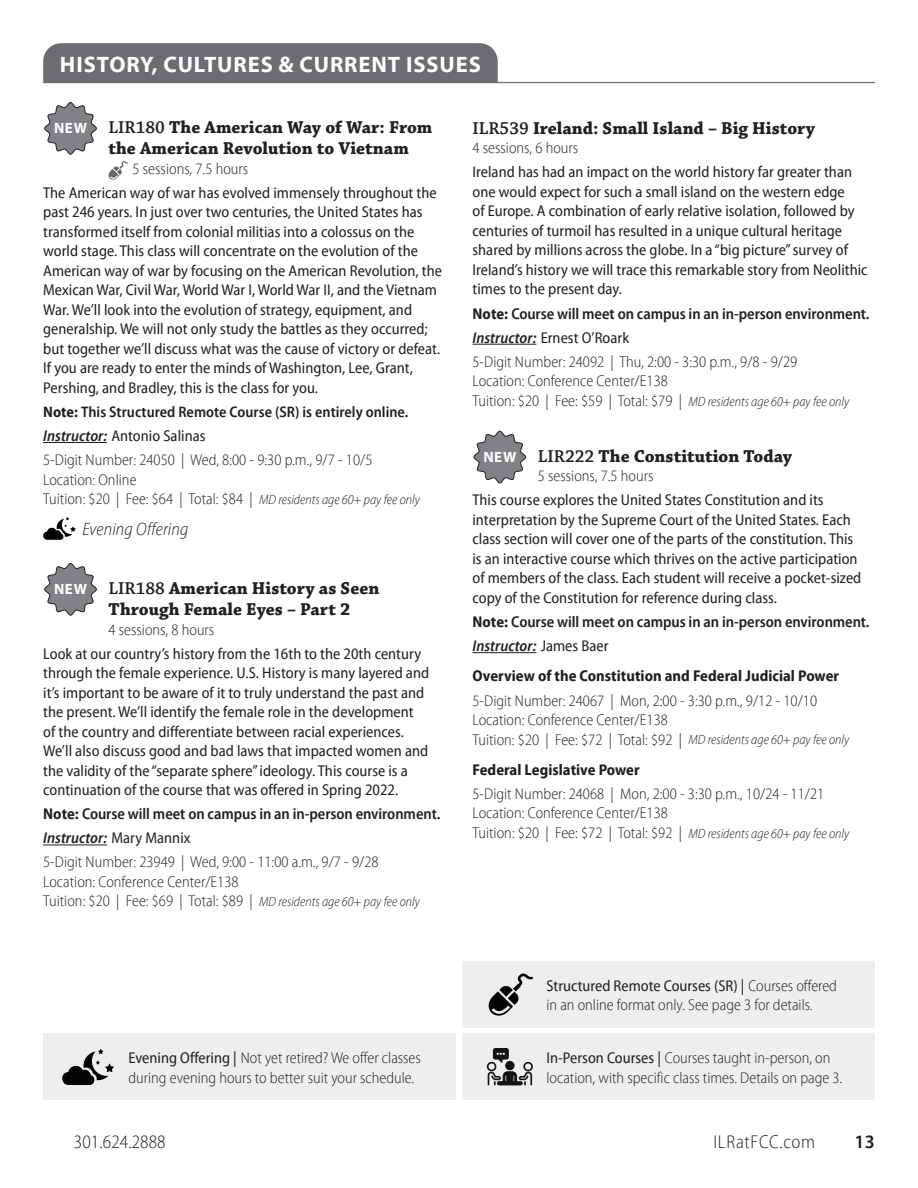
<style>
.page{position:relative;width:918px;height:1188px;background:#fff}
.page>*{position:absolute;margin:0;border:0;box-sizing:border-box;transform-origin:0 0}
.t1{font:700 22.5px "Myriad Pro";letter-spacing:.04em;color:#fff}
.t2{font:300 semi-condensed 18.75px "Myriad Pro";letter-spacing:.005em;color:#231f20}
.t3{font:300 semi-condensed 18.75px "Myriad Pro";letter-spacing:.03em;color:#231f20}
.t4{font:600 18.75px "Myriad Pro";color:#231f20}
.t5{font:700 18px/21px "Chaparral Pro";color:#231f20}
.t6{font:italic 300 semi-condensed 18px "Myriad Pro";letter-spacing:.01em;color:#231f20}
.t7{font:semi-condensed 15.75px/19.5px "Myriad Pro";color:#231f20}
.t8{font:300 semi-condensed 15.75px/19.5px "Myriad Pro";color:#231f20}
.t9{font:600 semi-condensed 15.75px/24.2px "Myriad Pro";letter-spacing:-.005em;color:#231f20}
.t10{font:700 semi-condensed 15.75px "Myriad Pro";color:#231f20}
.t11{font:600 semi-condensed 15.3px "Myriad Pro";color:#231f20}
.s1{font-family:"Myriad Pro";font-size:15px;color:#fff}
.s2{font-weight:600}
.s3{font-weight:700}
.s4{font-weight:600;font-style:italic}
.s5{font-weight:400}
.s6{font-style:italic;font-size:13.5px}
.s7{font-style:italic}
.s8{font-weight:300}
</style>
<div class="page">
<hr style="left:43px;top:442px;width:64px;height:1px;background:#231f20">
<hr style="left:43px;top:845px;width:64px;height:1px;background:#231f20">
<svg style="left:44px;top:102px;width:53px;height:53px"></svg>
<svg style="left:109px;top:161px;width:19px;height:19px"></svg>
<svg style="left:43px;top:517px;width:33px;height:23px"></svg>
<svg style="left:44px;top:563px;width:53px;height:53px"></svg>
<hr style="left:472px;top:344px;width:64px;height:1px;background:#231f20">
<hr style="left:472px;top:652px;width:64px;height:1px;background:#231f20">
<svg style="left:474px;top:431px;width:52px;height:52px"></svg>
<div style="left:43px;top:43px;width:455px;height:39px;background:#6c6d70"></div>
<hr style="left:43px;top:82px;width:832px;height:1px;background:#6c6d70">
<div style="left:43px;top:1034px;width:413px;height:66px;background:#eeeeef"></div>
<svg style="left:62px;top:1049px;width:52px;height:36px"></svg>
<div style="left:462px;top:961px;width:413px;height:67px;background:#eeeeef"></div>
<svg style="left:489px;top:974px;width:44px;height:42px"></svg>
<div style="left:462px;top:1034px;width:413px;height:66px;background:#eeeeef"></div>
<svg style="left:487px;top:1048px;width:46px;height:37px"></svg>
<div style="left:505px;top:1061px;width:10px;height:9px;background:#141313;border-radius:50%"></div>
<h1 class="t1" style="left:60px;top:52px;width:423px">HISTORY, CULTURES &amp; CURRENT ISSUES</h1>
<p class="t5" style="left:109px;top:117px;width:325px;text-indent:-55px"><span class="s1">NEW</span> <span class="s2">LIR180</span> The American Way of War: From the American Revolution to Vietnam</p>
<p class="t8" style="left:133px;top:159px;width:117px">5 sessions, 7.5 hours</p>
<p class="t7" style="left:43px;top:183px;width:400px">The American way of war has evolved immensely throughout the past 246 years. In just over two centuries, the United States has transformed itself from colonial militias into a colossus on the world stage. This class will concentrate on the evolution of the American way of war by focusing on the American Revolution, the Mexican War, Civil War, World War I, World War II, and the Vietnam War. We’ll look into the evolution of strategy, equipment, and generalship. We will not only study the battles as they occurred; but together we’ll discuss what was the cause of victory or defeat.<br>If you are ready to enter the minds of Washington, Lee, Grant, Pershing, and Bradley, this is the class for you.</p>
<p class="t11" style="left:43px;top:403px;width:367px"><span class="s3">Note:</span> This Structured Remote Course (SR) is entirely online.</p>
<p class="t8" style="left:43px;top:424px;width:331px;line-height:24.2px"><span class="s4">Instructor:</span> <span class="s5">Antonio Salinas<br></span>5-Digit Number: 24050 | Wed, 8:00 - 9:30 p.m., 9/7 - 10/5</p>
<p class="t8" style="left:43px;top:470px;width:378px">Location: Online<br>Tuition: $20 | Fee: $64 | Total: $84 | <span class="s6">MD residents age 60+ pay fee only</span></p>
<p class="t6" style="left:82px;top:520px;width:108px">Evening Offering</p>
<p class="t5" style="left:109px;top:578px;width:272px;text-indent:-55px"><span class="s1">NEW</span> <span class="s2">LIR188</span> American History as Seen<br>Through Female Eyes – Part 2</p>
<p class="t8" style="left:109px;top:620px;width:107px">4 sessions, 8 hours</p>
<p class="t7" style="left:43px;top:644px;width:387px">Look at our country’s history from the 16th to the 20th century through the female experience. U.S. History is many layered and it’s important to be aware of it to truly understand the past and the present. We’ll identify the female role in the development of the country and differentiate between racial experiences.<br>We’ll also discuss good and bad laws that impacted women and the validity of the “separate sphere” ideology. This course is a continuation of the course that was offered in Spring 2022.</p>
<p class="t9" style="left:43px;top:802px;width:399px"><span class="s3">Note:</span> Course will meet on campus in an in-person environment.<br><span class="s7">Instructor:</span> <span class="s5">Mary Mannix<br></span><span class="s8">5-Digit Number: 23949 | Wed, 9:00 - 11:00 a.m., 9/7 - 9/28</span></p>
<p class="t8" style="left:43px;top:872px;width:378px">Location: Conference Center/E138<br>Tuition: $20 | Fee: $69 | Total: $89 | <span class="s6">MD residents age 60+ pay fee only</span></p>
<p class="t8" style="left:129px;top:1048px;width:294px"><span class="s5">Evening Offering |</span> Not yet retired? We offer classes during evening hours to better suit your schedule.</p>
<p class="t5" style="left:472px;top:118px;width:344px"><span class="s2">ILR539</span> Ireland: Small Island – Big History</p>
<p class="t8" style="left:472px;top:139px;width:107px">4 sessions, 6 hours</p>
<p class="t7" style="left:472px;top:163px;width:397px">Ireland has had an impact on the world history far greater than one would expect for such a small island on the western edge<br>of Europe. A combination of early relative isolation, followed by centuries of turmoil has resulted in a unique cultural heritage shared by millions across the globe. In a “big picture” survey of Ireland’s history we will trace this remarkable story from Neolithic times to the present day.</p>
<p class="t9" style="left:472px;top:301px;width:399px"><span class="s3">Note:</span> Course will meet on campus in an in-person environment.<br><span class="s7">Instructor:</span> <span class="s5">Ernest O’Roark<br></span><span class="s8">5-Digit Number: 24092 | Thu, 2:00 - 3:30 p.m., 9/8 - 9/29</span></p>
<p class="t8" style="left:472px;top:372px;width:378px">Location: Conference Center/E138<br>Tuition: $20 | Fee: $59 | Total: $79 | <span class="s6">MD residents age 60+ pay fee only</span></p>
<p class="t5" style="left:483px;top:446px;width:310px"><span class="s1">NEW</span> <span class="s2">LIR222</span> The Constitution Today</p>
<p class="t8" style="left:538px;top:467px;width:117px">5 sessions, 7.5 hours</p>
<p class="t7" style="left:472px;top:491px;width:390px">This course explores the United States Constitution and its interpretation by the Supreme Court of the United States. Each class section will cover one of the parts of the constitution. This is an interactive course which thrives on the active participation of members of the class. Each student will receive a pocket-sized copy of the Constitution for reference during class.</p>
<p class="t9" style="left:472px;top:610px;width:399px"><span class="s3">Note:</span> Course will meet on campus in an in-person environment.<br><span class="s7">Instructor:</span> <span class="s5">James Baer</span></p>
<p class="t10" style="left:472px;top:667px;width:368px">Overview of the Constitution and Federal Judicial Power</p>
<p class="t8" style="left:472px;top:691px;width:378px">5-Digit Number: 24067 | Mon, 2:00 - 3:30 p.m., 9/12 - 10/10<br>Location: Conference Center/E138<br>Tuition: $20 | Fee: $72 | Total: $92 | <span class="s6">MD residents age 60+ pay fee only</span></p>
<p class="t10" style="left:472px;top:761px;width:169px">Federal Legislative Power</p>
<p class="t8" style="left:472px;top:784px;width:378px">5-Digit Number: 24068 | Mon, 2:00 - 3:30 p.m., 10/24 - 11/21<br>Location: Conference Center/E138<br>Tuition: $20 | Fee: $72 | Total: $92 | <span class="s6">MD residents age 60+ pay fee only</span></p>
<p class="t8" style="left:547px;top:976px;width:292px"><span class="s5">Structured Remote Courses (SR) |</span> Courses offered in an online format only. See page 3 for details.</p>
<p class="t8" style="left:547px;top:1048px;width:297px"><span class="s5">In-Person Courses |</span> Courses taught in-person, on location, with specific class times. Details on page 3.</p>
<p class="t2" style="left:74px;top:1132px;width:93px">301.624.2888</p>
<p class="t3" style="left:714px;top:1132px;width:103px">ILRatFCC.com</p>
<p class="t4" style="left:855px;top:1132px;width:22px">13</p>
</div>
